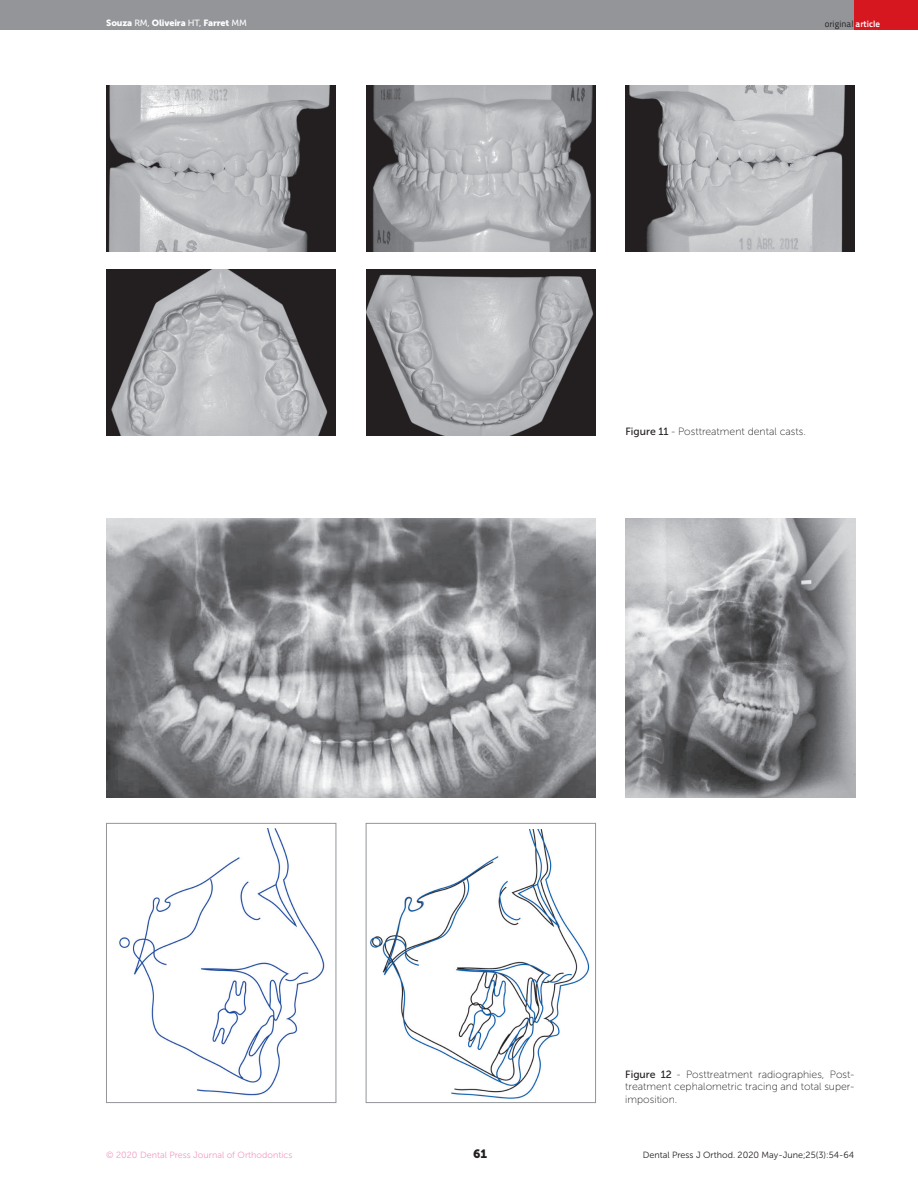
<style>
.page{position:relative;width:918px;height:1188px;background:#fff}
.page>*{position:absolute;margin:0;border:0;box-sizing:border-box;transform-origin:0 0}
.t1{font:12px "Museo Sans 900";color:#231f20}
.t2{font:10.5px/12.6px "Museo Sans 100";color:#231f20;text-align:justify}
.t3{font:9px "Museo Sans 300";color:#231f20}
.t4{font:9px "Museo Sans 300";color:#f499c2}
.t5{font:9px "Museo Sans 900";letter-spacing:-.015em;color:#fff}
.t6{font:9px "Titillium Text 22 L";color:#231f20}
.s1{font-family:"Museo Sans 500"}
.s2{font-weight:700;color:#fff}
</style>
<div class="page">
<div style="left:0;top:0;width:918px;height:30px;background:#939598"></div>
<div style="left:854px;top:0;width:64px;height:30px;background:#d7171f"></div>
<img style="left:366px;top:85px;width:229px;height:166px">
<img style="left:366px;top:269px;width:229px;height:166px">
<img style="left:106px;top:85px;width:229px;height:166px">
<img style="left:106px;top:269px;width:229px;height:166px">
<img style="left:626px;top:85px;width:229px;height:166px">
<img style="left:106px;top:518px;width:490px;height:280px">
<img style="left:626px;top:518px;width:229px;height:280px">
<img style="left:370px;top:829px;width:220px;height:270px">
<div style="left:366px;top:823px;width:230px;height:280px;border:1px solid #939598"></div>
<img style="left:119px;top:829px;width:206px;height:267px">
<div style="left:106px;top:823px;width:230px;height:280px;border:1px solid #939598"></div>
<p class="t5" style="left:106px;top:18px;width:142px">Souza <span class="s1">RM,</span> Oliveira <span class="s1">HT,</span> Farret <span class="s1">MM</span></p>
<p class="t6" style="left:825px;top:17px;width:57px">original <span class="s2">article</span></p>
<p class="t2" style="left:626px;top:426px;width:182px"><span class="s1">Figure 11</span> - Posttreatment dental casts.</p>
<p class="t2" style="left:625px;top:1068px;width:230px"><span class="s1">Figure 12</span> - Posttreatment radiographies, Post&shy;treatment cephalometric tracing and total super&shy;imposition.</p>
<p class="t4" style="left:106px;top:1150px;width:188px">© 2020 Dental Press Journal of Orthodontics</p>
<p class="t1" style="left:473px;top:1147px;width:16px">61</p>
<p class="t3" style="left:643px;top:1150px;width:213px">Dental Press J Orthod. 2020 May-June;25(3):54-64</p>
</div>
